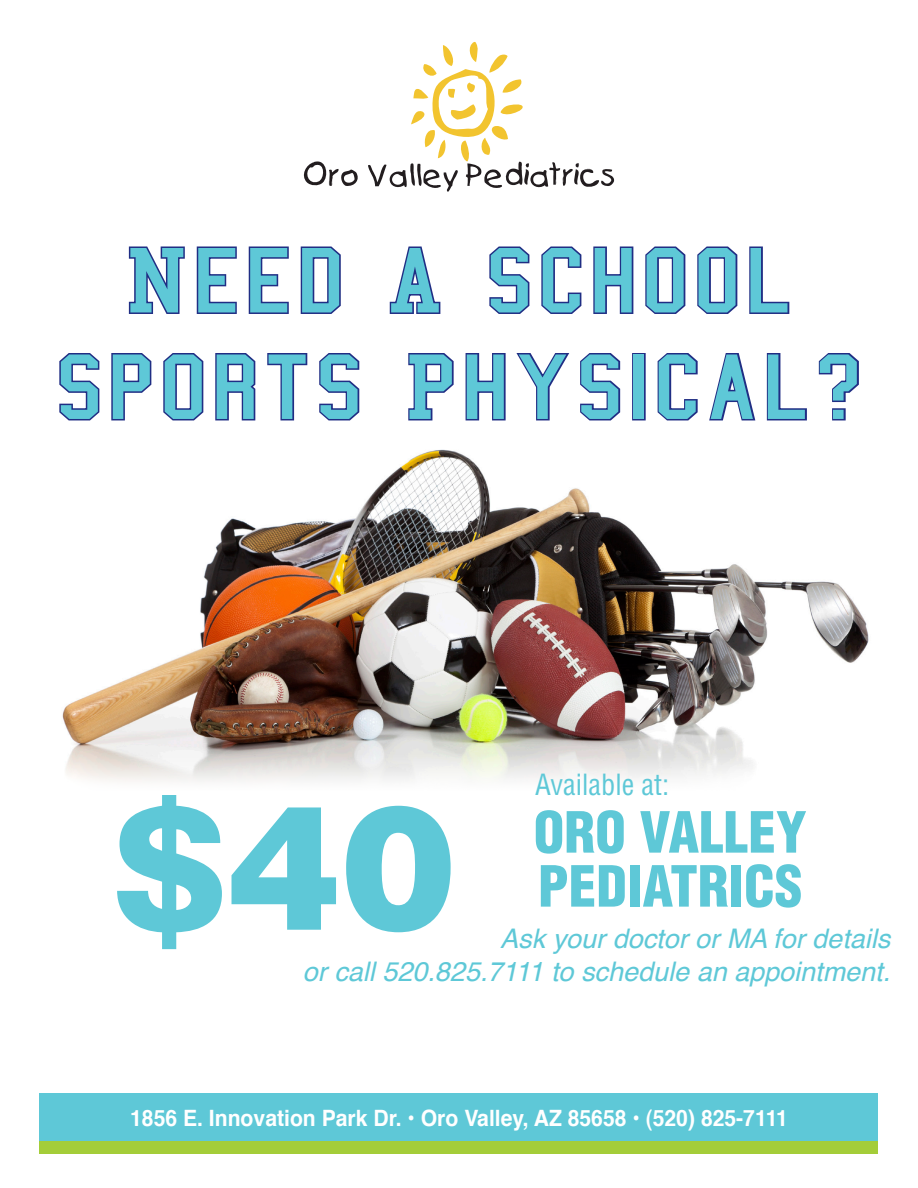
<style>
.page{position:relative;width:918px;height:1188px;background:#fff}
.page>*{position:absolute;margin:0;border:0;box-sizing:border-box;transform-origin:0 0}
.t1{font:900 173.4px "Helvetica";color:#5ec8d7}
.t2{font:semi-condensed 94.35px/106.5px "College";letter-spacing:.04em;color:#5ec8d7;text-align:center;scale:1.15 1}
.t3{font:900 condensed 55.35px/54px "Helvetica";color:#5ec8d7}
.t4{font:condensed 28.5px "Helvetica";color:#5ec8d7}
.t5{font:italic 27px "Helvetica";color:#5ec8d7}
.t6{font:700 22.5px "Helvetica";color:#fff;scale:.94 1}
</style>
<div class="page">
<svg style="left:368px;top:42px;width:247px;height:150px"></svg>
<svg style="left:303px;top:161px;width:55px;height:25px"></svg>
<div style="left:40px;top:1093px;width:838px;height:61px;background:#5ec8d7"></div>
<div style="left:40px;top:1141px;width:838px;height:13px;background:#a4cd39"></div>
<img style="left:62px;top:420px;width:807px;height:362px">
<svg style="left:128px;top:246px;width:57px;height:68px"></svg>
<svg style="left:196px;top:246px;width:41px;height:68px"></svg>
<svg style="left:248px;top:246px;width:41px;height:68px"></svg>
<svg style="left:300px;top:246px;width:41px;height:68px"></svg>
<svg style="left:389px;top:246px;width:52px;height:68px"></svg>
<svg style="left:489px;top:246px;width:41px;height:68px"></svg>
<svg style="left:541px;top:246px;width:41px;height:68px"></svg>
<svg style="left:593px;top:246px;width:41px;height:68px"></svg>
<svg style="left:645px;top:246px;width:41px;height:68px"></svg>
<svg style="left:697px;top:246px;width:41px;height:68px"></svg>
<svg style="left:749px;top:246px;width:41px;height:68px"></svg>
<svg style="left:59px;top:353px;width:42px;height:69px"></svg>
<svg style="left:110px;top:353px;width:43px;height:69px"></svg>
<svg style="left:162px;top:353px;width:43px;height:70px"></svg>
<svg style="left:214px;top:353px;width:43px;height:69px"></svg>
<svg style="left:266px;top:353px;width:43px;height:69px"></svg>
<svg style="left:317px;top:353px;width:44px;height:69px"></svg>
<svg style="left:407px;top:353px;width:48px;height:69px"></svg>
<svg style="left:464px;top:353px;width:43px;height:69px"></svg>
<svg style="left:514px;top:353px;width:108px;height:69px"></svg>
<div style="left:632px;top:353px;width:14px;height:67px;border:3px solid #202e84"></div>
<svg style="left:656px;top:353px;width:43px;height:70px"></svg>
<svg style="left:707px;top:353px;width:50px;height:70px"></svg>
<svg style="left:765px;top:353px;width:43px;height:69px"></svg>
<svg style="left:817px;top:353px;width:43px;height:69px"></svg>
<p class="t2" style="left:56px;top:228px;width:703px">NEED A SCHOOL<br>SPORTS PHYSICAL?</p>
<p class="t4" style="left:535px;top:767px;width:136px">Available at:</p>
<p class="t3" style="left:534px;top:805px;width:275px">ORO VALLEY<br>PEDIATRICS</p>
<p class="t1" style="left:113px;top:754px;width:344px">$40</p>
<p class="t5" style="left:303px;top:950px;width:589px">or call 520.825.7111 to schedule an appointment.</p>
<p class="t5" style="left:500px;top:917px;width:392px">Ask your doctor or MA for details</p>
<p class="t6" style="left:130px;top:1100px;width:701px">1856 E. Innovation Park Dr. • Oro Valley, AZ 85658 • (520) 825-7111</p>
</div>
